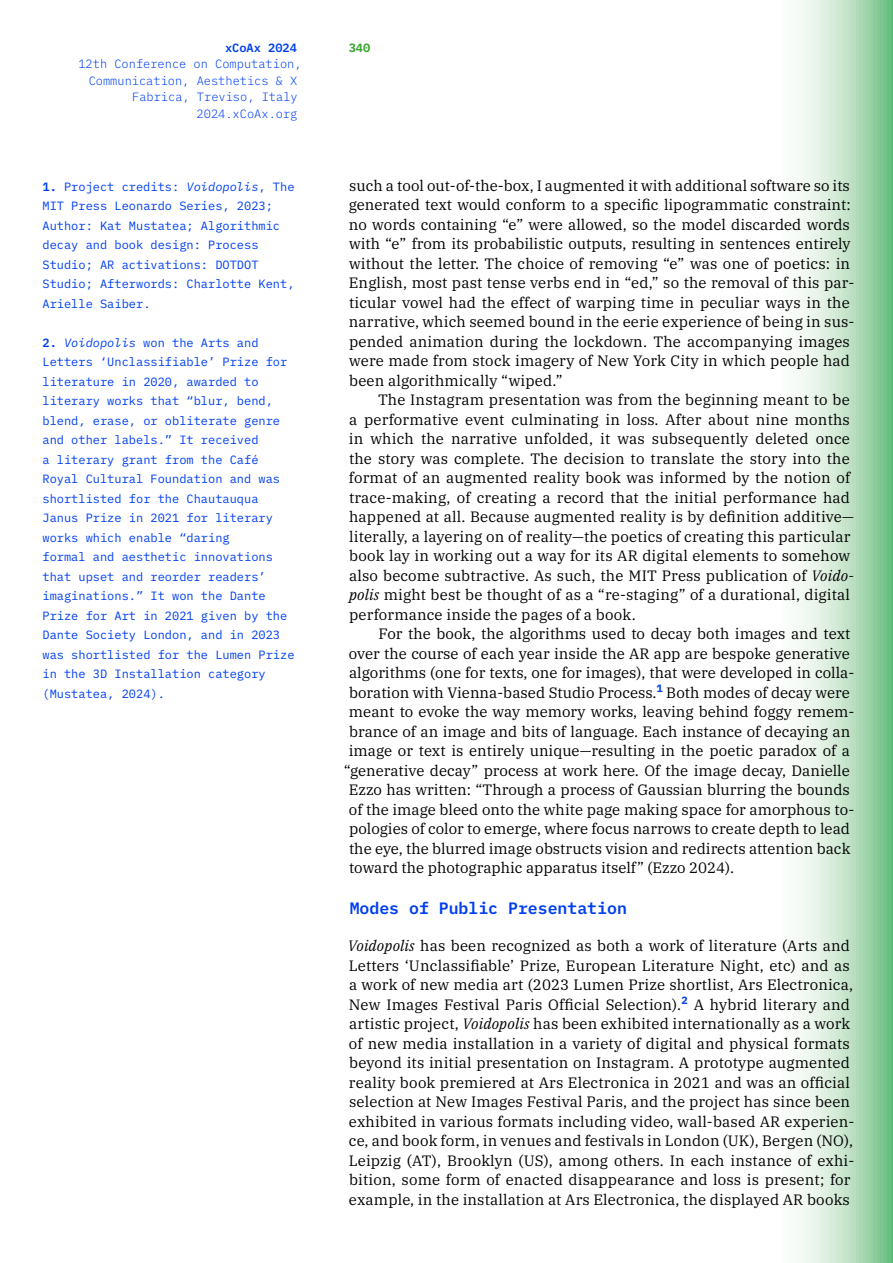
<style>
.page{position:relative;width:893px;height:1263px;background:#fff}
.page>*{position:absolute;margin:0;border:0;box-sizing:border-box;transform-origin:0 0}
.Sub_Title_Papers{font:600 16.5px "IBM Plex Mono";color:#003ff0}
.Main_text{font:15px/19.5px "IBM Plex Serif";letter-spacing:.01em;color:#000}
.Legenda{font:12px/19.5px "IBM Plex Mono";color:#003ff0}
.t1{font:300 12px "IBM Plex Mono";color:#003ff0}
.t2{font:600 12px "IBM Plex Mono";color:#003ff0}
.t3{font:700 12px "IBM Plex Mono";color:#3fa535}
.s1{font-weight:600}
.s2{font-style:italic}
</style>
<div class="page">
<svg style="left:800px;top:0;width:93px;height:1263px;background:#bae0c2"></svg>
<p class="t2" style="left:225px;top:38px;width:73px">xCoAx 2024</p>
<p class="t1" style="left:78px;top:55px;width:225px">12th Conference on Computation,</p>
<p class="t1" style="left:89px;top:72px;width:210px">Communication, Aesthetics &amp; X</p>
<p class="t1" style="left:132px;top:88px;width:167px">Fabrica, Treviso, Italy</p>
<p class="t1" style="left:197px;top:105px;width:102px">2024.xCoAx.org</p>
<p class="Legenda" style="left:43px;top:176px;width:254px"><span class="s1">1.</span> Project credits: <span class="s2">Voidopolis</span>, The<br>MIT Press Leonardo Series, 2023;<br>Author: Kat Mustatea; Algorithmic decay and book design: Process<br>Studio; AR activations: DOTDOT<br>Studio; Afterwords: Charlotte Kent,<br>Arielle Saiber.</p>
<p class="Legenda" style="left:43px;top:332px;width:254px"><span class="s1">2.</span> <span class="s2">Voidopolis</span> won the Arts and<br>Letters ‘Unclassifiable’ Prize for literature in 2020, awarded to literary works that “blur, bend, blend, erase, or obliterate genre and other labels.” It received<br>a literary grant from the Café<br>Royal Cultural Foundation and was shortlisted for the Chautauqua<br>Janus Prize in 2021 for literary works which enable “daring<br>formal and aesthetic innovations that upset and reorder readers’ imaginations.” It won the Dante<br>Prize for Art in 2021 given by the<br>Dante Society London, and in 2023 was shortlisted for the Lumen Prize in the 3D Installation category (Mustatea, 2024).</p>
<p class="t3" style="left:349px;top:38px;width:23px">340</p>
<p class="Main_text" style="left:349px;top:174px;width:507px">such a tool out-of-the-box, I augmented it with additional software so its generated text would conform to a specific lipogrammatic constraint: no words containing “e” were allowed, so the model discarded words with “e” from its probabilistic outputs, resulting in sentences entirely without the letter. The choice of removing “e” was one of poetics: in English, most past tense verbs end in “ed,” so the removal of this par&shy;ticular vowel had the effect of warping time in peculiar ways in the narrative, which seemed bound in the eerie experience of being in sus&shy;pended animation during the lockdown. The accompanying images were made from stock imagery of New York City in which people had been algorithmically “wiped.”</p>
<p class="Main_text" style="left:349px;top:389px;width:507px;text-indent:29px">The Instagram presentation was from the beginning meant to be a performative event culminating in loss. After about nine months in which the narrative unfolded, it was subsequently deleted once the story was complete. The decision to translate the story into the format of an augmented reality book was informed by the notion of trace-making, of creating a record that the initial performance had happened at all. Because augmented reality is by definition additive— literally, a layering on of reality—the poetics of creating this particular book lay in working out a way for its AR digital elements to somehow also become subtractive. As such, the MIT Press publication of <span class="s2">Voido&shy;polis</span> might best be thought of as a “re-staging” of a durational, digital performance inside the pages of a book.</p>
<p class="Main_text" style="left:379px;top:623px;width:473px">For the book, the algorithms used to decay both images and text</p>
<p class="Main_text" style="left:349px;top:642px;width:502px">over the course of each year inside the AR app are bespoke generative</p>
<p class="Main_text" style="left:349px;top:662px;width:507px">algorithms (one for texts, one for images), that were developed in colla-</p>
<p class="Main_text" style="left:349px;top:681px;width:502px">boration with Vienna-based Studio Process.<sup>1</sup> Both modes of decay were</p>
<p class="Main_text" style="left:349px;top:701px;width:507px">meant to evoke the way memory works, leaving behind foggy remem-</p>
<p class="Main_text" style="left:349px;top:720px;width:503px">brance of an image and bits of language. Each instance of decaying an</p>
<p class="Main_text" style="left:349px;top:740px;width:503px">image or text is entirely unique—resulting in the poetic paradox of a</p>
<p class="Main_text" style="left:344px;top:759px;width:508px">“generative decay” process at work here. Of the image decay, Danielle</p>
<p class="Main_text" style="left:349px;top:779px;width:503px">Ezzo has written: “Through a process of Gaussian blurring the bounds</p>
<p class="Main_text" style="left:349px;top:798px;width:507px">of the image bleed onto the white page making space for amorphous to-</p>
<p class="Main_text" style="left:349px;top:818px;width:502px">pologies of color to emerge, where focus narrows to create depth to lead</p>
<p class="Main_text" style="left:349px;top:837px;width:503px">the eye, the blurred image obstructs vision and redirects attention back</p>
<p class="Main_text" style="left:349px;top:857px;width:387px">toward the photographic apparatus itself” (Ezzo 2024).</p>
<p class="Sub_Title_Papers" style="left:350px;top:895px;width:279px">Modes of Public Presentation</p>
<p class="Main_text" style="left:348px;top:935px;width:508px"><span class="s2">Voidopolis</span> has been recognized as both a work of literature (Arts and Letters ‘Unclassifiable’ Prize, European Literature Night, etc) and as a work of new media art (2023 Lumen Prize shortlist, Ars Electronica, New Images Festival Paris Official Selection).<sup>2</sup> A hybrid literary and artistic project, <span class="s2">Voidopolis</span> has been exhibited internationally as a work of new media installation in a variety of digital and physical formats beyond its initial presentation on Instagram. A prototype augmented reality book premiered at Ars Electronica in 2021 and was an official selection at New Images Festival Paris, and the project has since been exhibited in various formats including video, wall-based AR experien&shy;ce, and book form, in venues and festivals in London (UK), Bergen (NO), Leipzig (AT), Brooklyn (US), among others. In each instance of exhi&shy;bition, some form of enacted disappearance and loss is present; for example, in the installation at Ars Electronica, the displayed AR books</p>
</div>
